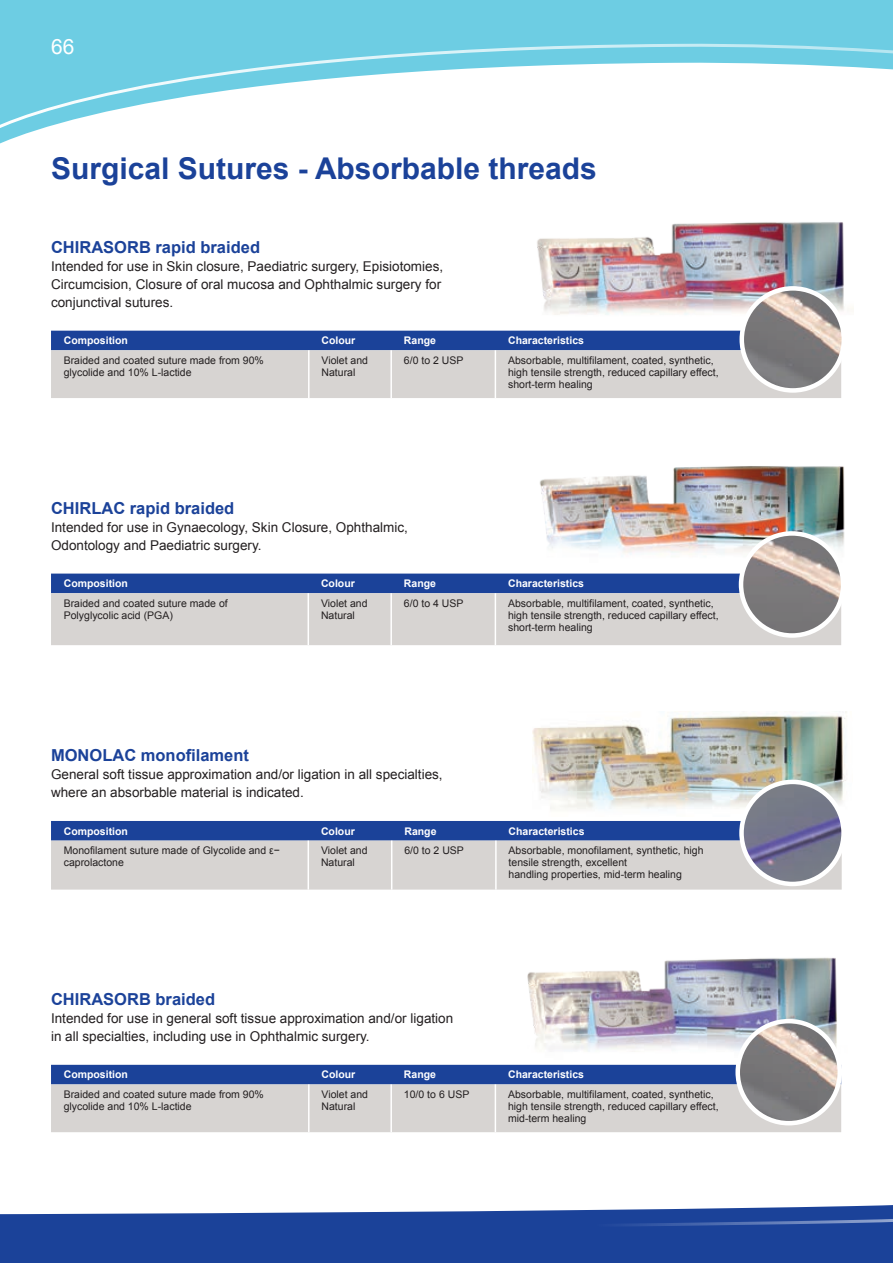
<style>
.page{position:relative;width:893px;height:1263px;background:#fff}
.page>*{position:absolute;margin:0;border:0;box-sizing:border-box;transform-origin:0 0}
.t1{font:700 30px "Arial";color:#1b4299}
.t2{font:21px "Arial";color:#fff}
.t3{font:700 16.5px "Arial";color:#1b4299}
.t4{font:13.5px/18px "Arial";color:#231f20}
.t5{font:10.5px/12px "Arial";color:#231f20}
.t6{font:700 10.5px "Arial";color:#fff}
</style>
<div class="page">
<img style="left:527px;top:957px;width:310px;height:95px">
<svg style="left:51px;top:1065px;width:790px;height:67px;background:#a3acc2"></svg>
<hr style="left:308px;top:1084px;width:2px;height:48px;background:#fff">
<hr style="left:390px;top:1084px;width:2px;height:48px;background:#fff">
<hr style="left:495px;top:1084px;width:1px;height:48px;background:#fff">
<img style="left:738px;top:1021px;width:102px;height:102px;border-radius:51px">
<div style="left:735px;top:1019px;width:107px;height:106px;border:4px solid #fff;border-radius:50%"></div>
<img style="left:537px;top:223px;width:317px;height:92px">
<svg style="left:51px;top:331px;width:790px;height:67px;background:#a3acc2"></svg>
<hr style="left:308px;top:350px;width:2px;height:48px;background:#fff">
<hr style="left:390px;top:350px;width:2px;height:48px;background:#fff">
<hr style="left:495px;top:350px;width:1px;height:48px;background:#fff">
<img style="left:742px;top:288px;width:102px;height:102px;border-radius:51px">
<div style="left:739px;top:286px;width:107px;height:107px;border:4px solid #fff;border-radius:50%"></div>
<img style="left:532px;top:712px;width:315px;height:97px">
<svg style="left:51px;top:821px;width:791px;height:68px;background:#a3abc2"></svg>
<hr style="left:308px;top:841px;width:1px;height:48px;background:#fff">
<hr style="left:391px;top:841px;width:1px;height:48px;background:#fff">
<hr style="left:495px;top:841px;width:2px;height:48px;background:#fff">
<img style="left:741px;top:782px;width:103px;height:102px;border-radius:51px">
<div style="left:739px;top:780px;width:107px;height:106px;border:4px solid #fff;border-radius:50%"></div>
<img style="left:539px;top:466px;width:306px;height:89px">
<svg style="left:51px;top:574px;width:790px;height:71px;background:#a6aec3"></svg>
<hr style="left:308px;top:593px;width:1px;height:52px;background:#fff">
<hr style="left:390px;top:593px;width:2px;height:52px;background:#fff">
<hr style="left:495px;top:593px;width:1px;height:52px;background:#fff">
<img style="left:741px;top:533px;width:102px;height:102px;border-radius:51px">
<div style="left:739px;top:531px;width:106px;height:107px;border:4px solid #fff;border-radius:50%"></div>
<div style="left:0;top:1232px;width:893px;height:31px;background:#1b4299"></div>
<svg style="left:0;top:1205px;width:893px;height:27px"></svg>
<svg style="left:0;top:0;width:893px;height:223px;fill:#6dcde3"></svg>
<svg style="left:0;top:42px;width:893px;height:167px"></svg>
<h2 class="t2" style="left:51px;top:32px;width:25px">66</h2>
<h1 class="t1" style="left:51px;top:149px;width:547px">Surgical Sutures - Absorbable threads</h1>
<h3 class="t3" style="left:51px;top:236px;width:211px">CHIRASORB rapid braided</h3>
<p class="t4" style="left:51px;top:257px;width:394px">Intended for use in Skin closure, Paediatric surgery, Episiotomies,<br>Circumcision, Closure of oral mucosa and Ophthalmic surgery for conjunctival sutures.</p>
<p class="t6" style="left:64px;top:334px;width:66px">Composition</p>
<p class="t6" style="left:322px;top:334px;width:35px">Colour</p>
<p class="t6" style="left:404px;top:334px;width:34px">Range</p>
<p class="t6" style="left:508px;top:334px;width:77px">Characteristics</p>
<p class="t5" style="left:64px;top:354px;width:202px">Braided and coated suture made from 90% glycolide and 10% L-lactide</p>
<p class="t5" style="left:322px;top:354px;width:48px">Violet and<br>Natural</p>
<p class="t5" style="left:404px;top:354px;width:61px">6/0 to 2 USP</p>
<p class="t5" style="left:508px;top:354px;width:212px">Absorbable, multifilament, coated, synthetic, high tensile strength, reduced capillary effect, short-term healing</p>
<h3 class="t3" style="left:51px;top:497px;width:185px">CHIRLAC rapid braided</h3>
<p class="t4" style="left:51px;top:518px;width:358px">Intended for use in Gynaecology, Skin Closure, Ophthalmic,<br>Odontology and Paediatric surgery.</p>
<p class="t6" style="left:64px;top:577px;width:66px">Composition</p>
<p class="t6" style="left:321px;top:577px;width:35px">Colour</p>
<p class="t6" style="left:404px;top:577px;width:34px">Range</p>
<p class="t6" style="left:508px;top:577px;width:77px">Characteristics</p>
<p class="t5" style="left:64px;top:597px;width:166px">Braided and coated suture made of<br>Polyglycolic acid (PGA)</p>
<p class="t5" style="left:321px;top:597px;width:48px">Violet and<br>Natural</p>
<p class="t5" style="left:404px;top:597px;width:61px">6/0 to 4 USP</p>
<p class="t5" style="left:508px;top:597px;width:212px">Absorbable, multifilament, coated, synthetic, high tensile strength, reduced capillary effect, short-term healing</p>
<h3 class="t3" style="left:51px;top:744px;width:200px">MONOLAC monofilament</h3>
<p class="t4" style="left:51px;top:765px;width:393px">General soft tissue approximation and/or ligation in all specialties, where an absorbable material is indicated.</p>
<p class="t6" style="left:64px;top:824px;width:66px">Composition</p>
<p class="t6" style="left:321px;top:824px;width:35px">Colour</p>
<p class="t6" style="left:404px;top:824px;width:34px">Range</p>
<p class="t6" style="left:509px;top:824px;width:77px">Characteristics</p>
<p class="t5" style="left:64px;top:845px;width:218px">Monofilament suture made of Glycolide and ε− caprolactone</p>
<p class="t5" style="left:321px;top:845px;width:48px">Violet and<br>Natural</p>
<p class="t5" style="left:404px;top:845px;width:61px">6/0 to 2 USP</p>
<p class="t5" style="left:509px;top:845px;width:196px">Absorbable, monofilament, synthetic, high tensile strength, excellent<br>handling properties, mid-term healing</p>
<h3 class="t3" style="left:51px;top:988px;width:166px">CHIRASORB braided</h3>
<p class="t4" style="left:51px;top:1009px;width:404px">Intended for use in general soft tissue approximation and/or ligation in all specialties, including use in Ophthalmic surgery.</p>
<p class="t6" style="left:64px;top:1068px;width:66px">Composition</p>
<p class="t6" style="left:322px;top:1068px;width:35px">Colour</p>
<p class="t6" style="left:404px;top:1068px;width:34px">Range</p>
<p class="t6" style="left:508px;top:1068px;width:77px">Characteristics</p>
<p class="t5" style="left:64px;top:1088px;width:202px">Braided and coated suture made from 90% glycolide and 10% L-lactide</p>
<p class="t5" style="left:322px;top:1088px;width:48px">Violet and<br>Natural</p>
<p class="t5" style="left:404px;top:1088px;width:67px">10/0 to 6 USP</p>
<p class="t5" style="left:508px;top:1088px;width:212px">Absorbable, multifilament, coated, synthetic, high tensile strength, reduced capillary effect, mid-term healing</p>
</div>
